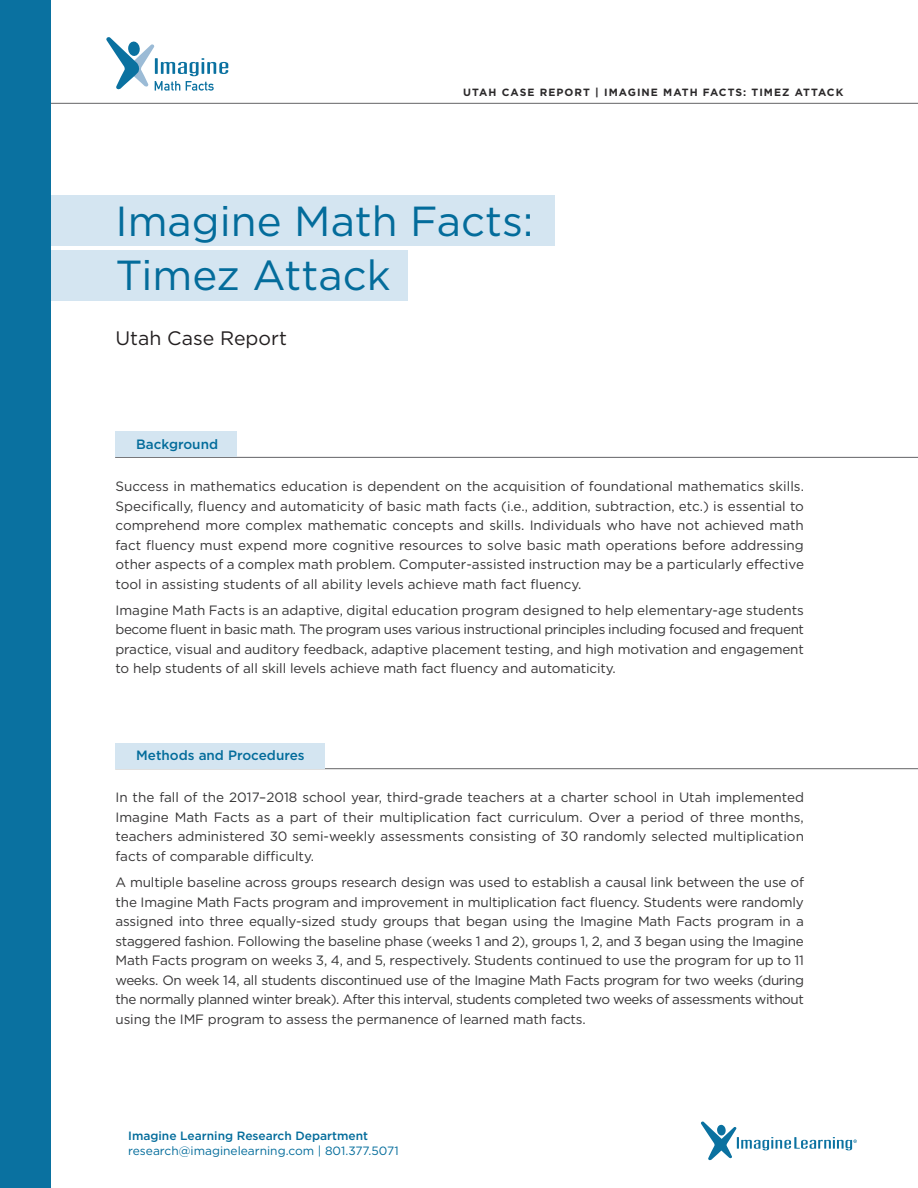
<style>
.page{position:relative;width:918px;height:1188px;background:#fff}
.page>*{position:absolute;margin:0;border:0;box-sizing:border-box;transform-origin:0 0}
.t1{font:42px/54.3px "Gotham";color:#036c9b}
.t2{font:19.5px "Gotham";color:#231f20}
.t3{font:13.5px/19.5px "Gotham";letter-spacing:-.01em;color:#363536;text-align:justify}
.t4{font:500 13.5px "Gotham";color:#036c9b}
.t5{font:12px/15px "Gotham";color:#036c9b}
.t6{font:700 10.5px "Gotham";letter-spacing:.1em;color:#2b292a}
.s1{font-weight:500}
</style>
<div class="page">
<hr style="left:14px;top:103px;width:904px;height:1px;background:#636366">
<div style="left:0;top:196px;width:554px;height:50px;background:#d4e5f1"></div>
<div style="left:0;top:250px;width:407px;height:51px;background:#d4e5f1"></div>
<hr style="left:115px;top:457px;width:803px;height:1px;background:#636366">
<hr style="left:115px;top:768px;width:803px;height:1px;background:#636366">
<div style="left:115px;top:432px;width:122px;height:25px;background:#d4e5f1"></div>
<div style="left:115px;top:743px;width:210px;height:25px;background:#d4e5f1"></div>
<div style="left:0;top:0;width:51px;height:1188px;background:#0a71a0"></div>
<svg style="left:701px;top:1121px;width:156px;height:40px"></svg>
<svg style="left:106px;top:37px;width:122px;height:54px"></svg>
<p class="t6" style="left:463px;top:85px;width:382px">UTAH CASE REPORT | IMAGINE MATH FACTS: TIMEZ ATTACK</p>
<p class="t1" style="left:116px;top:193px;width:420px">Imagine Math Facts:<br>Timez Attack</p>
<p class="t2" style="left:116px;top:325px;width:173px">Utah Case Report</p>
<p class="t4" style="left:136px;top:435px;width:83px">Background</p>
<p class="t3" style="left:116px;top:476px;width:690px">Success in mathematics education is dependent on the acquisition of foundational mathematics skills.<br>Specifically, fluency and automaticity of basic math facts (i.e., addition, subtraction, etc.) is essential to comprehend more complex mathematic concepts and skills. Individuals who have not achieved math fact fluency must expend more cognitive resources to solve basic math operations before addressing other aspects of a complex math problem. Computer-assisted instruction may be a particularly effective tool in assisting students of all ability levels achieve math fact fluency.</p>
<p class="t3" style="left:116px;top:600px;width:690px">Imagine Math Facts is an adaptive, digital education program designed to help elementary-age students become fluent in basic math. The program uses various instructional principles including focused and frequent practice, visual and auditory feedback, adaptive placement testing, and high motivation and engagement to help students of all skill levels achieve math fact fluency and automaticity.</p>
<p class="t4" style="left:136px;top:746px;width:170px">Methods and Procedures</p>
<p class="t3" style="left:116px;top:788px;width:690px">In the fall of the 2017–2018 school year, third-grade teachers at a charter school in Utah implemented Imagine Math Facts as a part of their multiplication fact curriculum. Over a period of three months, teachers administered 30 semi-weekly assessments consisting of 30 randomly selected multiplication facts of comparable difficulty.</p>
<p class="t3" style="left:116px;top:872px;width:690px">A multiple baseline across groups research design was used to establish a causal link between the use of the Imagine Math Facts program and improvement in multiplication fact fluency. Students were randomly assigned into three equally-sized study groups that began using the Imagine Math Facts program in a staggered fashion. Following the baseline phase (weeks 1 and 2), groups 1, 2, and 3 began using the Imagine Math Facts program on weeks 3, 4, and 5, respectively. Students continued to use the program for up to 11 weeks. On week 14, all students discontinued use of the Imagine Math Facts program for two weeks (during the normally planned winter break). After this interval, students completed two weeks of assessments without using the IMF program to assess the permanence of learned math facts.</p>
<p class="t5" style="left:128px;top:1128px;width:272px"><span class="s1">Imagine Learning Research Department </span>research@imaginelearning.com | 801.377.5071</p>
</div>
